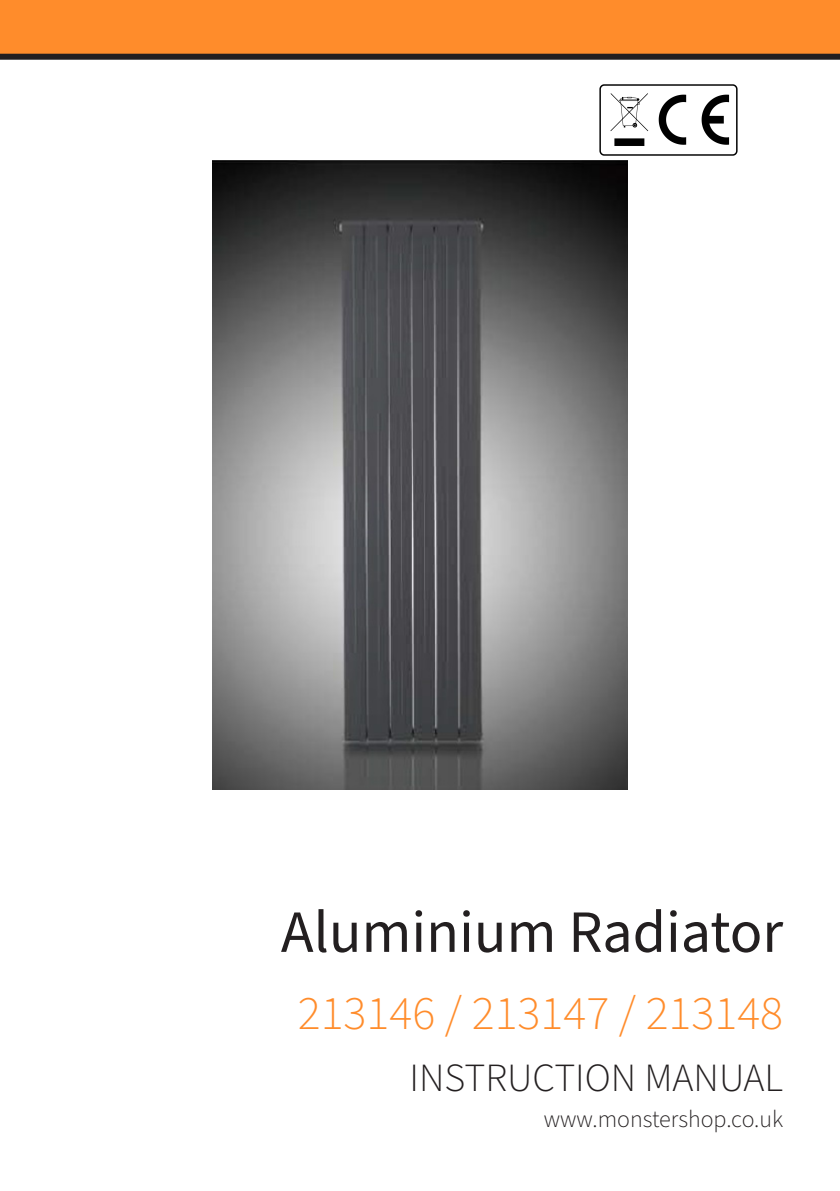
<style>
.page{position:relative;width:840px;height:1191px;background:#fff}
.page>*{position:absolute;margin:0;border:0;box-sizing:border-box;transform-origin:0 0}
.t1{font:60px "Source Sans Pro";color:#231f20}
.t2{font:300 48px "Source Sans Pro";color:#ff8c2b}
.t3{font:300 40px "Source Sans Pro";color:#231f20}
.t4{font:300 24px "Source Sans Pro";color:#231f20}
</style>
<div class="page">
<div style="left:0;top:0;width:839px;height:57px;background:#ff8c2b"></div>
<div style="left:0;top:54px;width:839px;height:6px;background:#231f20"></div>
<img style="left:212px;top:160px;width:415px;height:629px">
<img style="left:599px;top:84px;width:139px;height:72px">
<p class="t1" style="left:281px;top:892px;width:503px">Aluminium Radiator</p>
<p class="t2" style="left:297px;top:981px;width:486px">213146 / 213147 / 213148</p>
<p class="t3" style="left:409px;top:1051px;width:375px">INSTRUCTION MANUAL</p>
<p class="t4" style="left:543px;top:1102px;width:241px">www.monstershop.co.uk</p>
</div>
